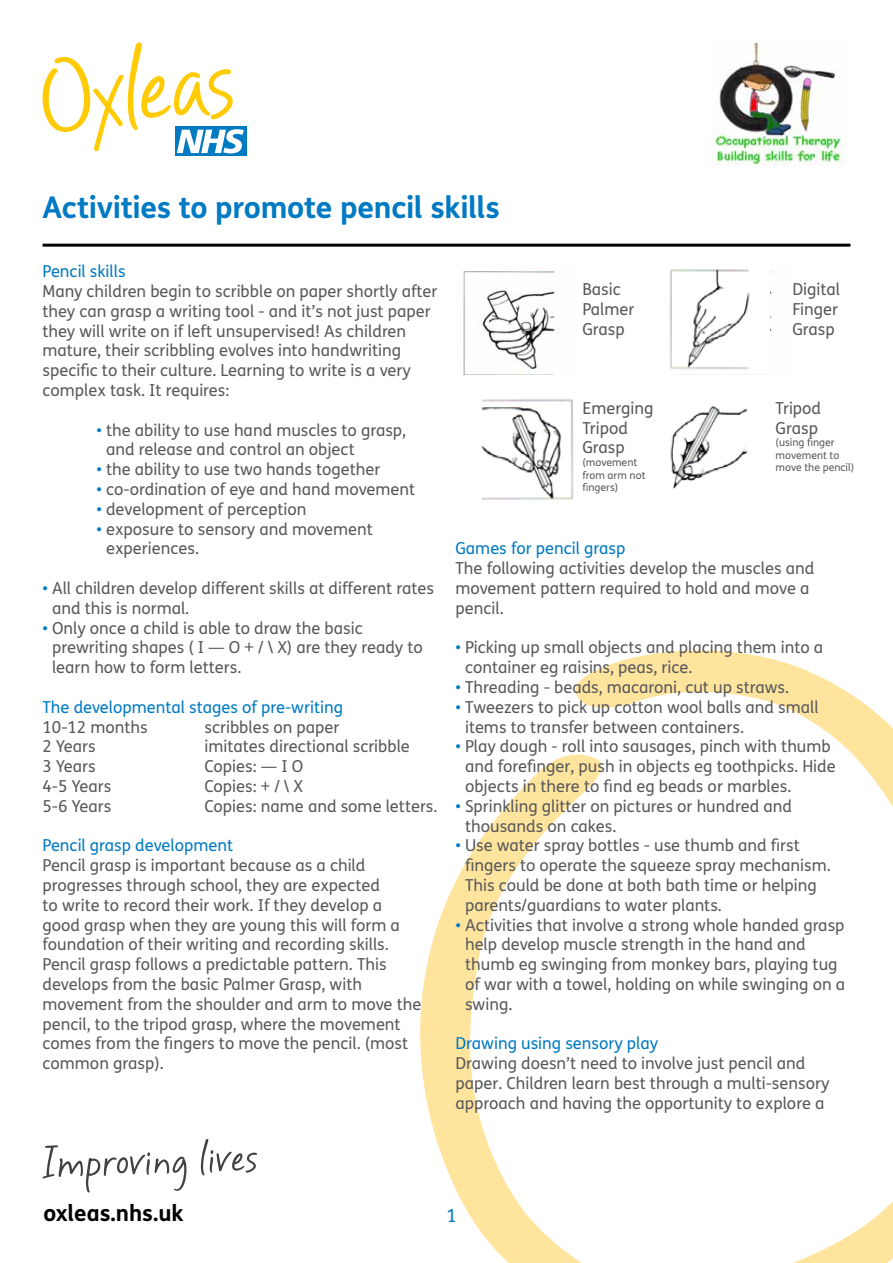
<style>
.page{position:relative;width:893px;height:1263px;background:#fff}
.page>*{position:absolute;margin:0;border:0;box-sizing:border-box;transform-origin:0 0}
.t1{font:700 30px "FS Me";letter-spacing:-.01em;color:#007ac2}
.t2{font:700 22.5px "FS Me";color:#000}
.t3{font:18px "FS Me";color:#007ac2}
.t4{font:16.5px/19.8px "FS Me";color:#58595b}
.t5{font:16.5px "FS Me";color:#007ac2}
.t6{font:10.5px/12.6px "FS Me";color:#58595b}
.s1{color:#007ac2}
</style>
<div class="page">
<svg style="left:42px;top:1139px;width:215px;height:53px"></svg>
<hr style="left:43px;top:244px;width:807px;height:3px;background:#000">
<svg style="left:175px;top:127px;width:72px;height:29px"></svg>
<svg style="left:42px;top:42px;width:202px;height:111px"></svg>
<svg style="left:420px;top:650px;width:473px;height:613px"></svg>
<img style="left:463px;top:271px;width:96px;height:103px">
<img style="left:481px;top:398px;width:93px;height:102px">
<img style="left:669px;top:269px;width:81px;height:101px">
<img style="left:670px;top:406px;width:78px;height:83px">
<img style="left:713px;top:43px;width:132px;height:122px">
<h1 class="t1" style="left:43px;top:189px;width:459px">Activities to promote pencil skills</h1>
<p class="t5" style="left:43px;top:262px;width:85px">Pencil skills</p>
<p class="t4" style="left:43px;top:282px;width:396px">Many children begin to scribble on paper shortly after they can grasp a writing tool - and it’s not just paper they will write on if left unsupervised! As children mature, their scribbling evolves into handwriting specific to their culture. Learning to write is a very complex task. It requires:</p>
<p class="t4" style="left:106px;top:420px;width:302px;text-indent:-10px"><span class="s1">•</span> the ability to use hand muscles to grasp, and release and control an object</p>
<p class="t4" style="left:97px;top:460px;width:285px"><span class="s1">•</span> the ability to use two hands together</p>
<p class="t4" style="left:97px;top:480px;width:320px"><span class="s1">•</span> co-ordination of eye and hand movement</p>
<p class="t4" style="left:97px;top:499px;width:211px"><span class="s1">•</span> development of perception</p>
<p class="t4" style="left:106px;top:519px;width:268px;text-indent:-10px"><span class="s1">•</span> exposure to sensory and movement experiences.</p>
<p class="t4" style="left:52px;top:579px;width:383px;text-indent:-10px"><span class="s1">•</span> All children develop different skills at different rates and this is normal.</p>
<p class="t4" style="left:52px;top:618px;width:372px;text-indent:-10px"><span class="s1">•</span> Only once a child is able to draw the basic prewriting shapes ( I — O + / \ X) are they ready to learn how to form letters.</p>
<p class="t5" style="left:43px;top:697px;width:302px">The developmental stages of pre-writing</p>
<p class="t4" style="left:43px;top:717px;width:107px">10-12 months</p>
<p class="t4" style="left:205px;top:717px;width:136px">scribbles on paper</p>
<p class="t4" style="left:43px;top:737px;width:55px">2 Years</p>
<p class="t4" style="left:205px;top:737px;width:207px">imitates directional scribble</p>
<p class="t4" style="left:43px;top:757px;width:55px">3 Years</p>
<p class="t4" style="left:205px;top:757px;width:100px">Copies: — I O</p>
<p class="t4" style="left:43px;top:777px;width:70px">4-5 Years</p>
<p class="t4" style="left:205px;top:777px;width:100px">Copies: + / \ X</p>
<p class="t4" style="left:43px;top:796px;width:70px">5-6 Years</p>
<p class="t4" style="left:205px;top:796px;width:234px">Copies: name and some letters.</p>
<p class="t5" style="left:43px;top:836px;width:192px">Pencil grasp development</p>
<p class="t4" style="left:43px;top:856px;width:380px">Pencil grasp is important because as a child progresses through school, they are expected<br>to write to record their work. If they develop a good grasp when they are young this will form a foundation of their writing and recording skills.<br>Pencil grasp follows a predictable pattern. This develops from the basic Palmer Grasp, with movement from the shoulder and arm to move the pencil, to the tripod grasp, where the movement comes from the fingers to move the pencil. (most common grasp).</p>
<p class="t4" style="left:582px;top:280px;width:53px">Basic<br>Palmer<br>Grasp</p>
<p class="t4" style="left:582px;top:398px;width:72px">Emerging<br>Tripod<br>Grasp</p>
<p class="t6" style="left:582px;top:456px;width:65px">(movement from arm not fingers)</p>
<p class="t4" style="left:792px;top:280px;width:49px;text-align:justify">Digital Finger Grasp</p>
<p class="t4" style="left:776px;top:398px;width:47px">Tripod<br>Grasp</p>
<p class="t6" style="left:776px;top:436px;width:80px">(using finger movement to move the pencil)</p>
<p class="t5" style="left:455px;top:539px;width:171px">Games for pencil grasp</p>
<p class="t4" style="left:455px;top:559px;width:360px">The following activities develop the muscles and movement pattern required to hold and move a pencil.</p>
<p class="t4" style="left:465px;top:638px;width:360px;text-indent:-10px"><span class="s1">•</span> Picking up small objects and placing them into a container eg raisins, peas, rice.</p>
<p class="t4" style="left:455px;top:678px;width:335px"><span class="s1">•</span> Threading - beads, macaroni, cut up straws.</p>
<p class="t4" style="left:465px;top:697px;width:355px;text-indent:-10px"><span class="s1">•</span> Tweezers to pick up cotton wool balls and small items to transfer between containers.</p>
<p class="t4" style="left:465px;top:737px;width:372px;text-indent:-10px"><span class="s1">•</span> Play dough - roll into sausages, pinch with thumb and forefinger, push in objects eg toothpicks. Hide objects in there to find eg beads or marbles.</p>
<p class="t4" style="left:465px;top:796px;width:328px;text-indent:-10px"><span class="s1">•</span> Sprinkling glitter on pictures or hundred and thousands on cakes.</p>
<p class="t4" style="left:465px;top:836px;width:367px;text-indent:-10px"><span class="s1">•</span> Use water spray bottles - use thumb and first fingers to operate the squeeze spray mechanism.<br>This could be done at both bath time or helping parents/guardians to water plants.</p>
<p class="t4" style="left:465px;top:915px;width:382px;text-indent:-10px"><span class="s1">•</span> Activities that involve a strong whole handed grasp help develop muscle strength in the hand and thumb eg swinging from monkey bars, playing tug of war with a towel, holding on while swinging on a swing.</p>
<p class="t5" style="left:455px;top:1034px;width:204px">Drawing using sensory play</p>
<p class="t4" style="left:455px;top:1054px;width:375px">Drawing doesn’t need to involve just pencil and paper. Children learn best through a multi-sensory approach and having the opportunity to explore a</p>
<h2 class="t2" style="left:43px;top:1199px;width:142px">oxleas.nhs.uk</h2>
<p class="t3" style="left:446px;top:1206px;width:12px">1</p>
</div>
